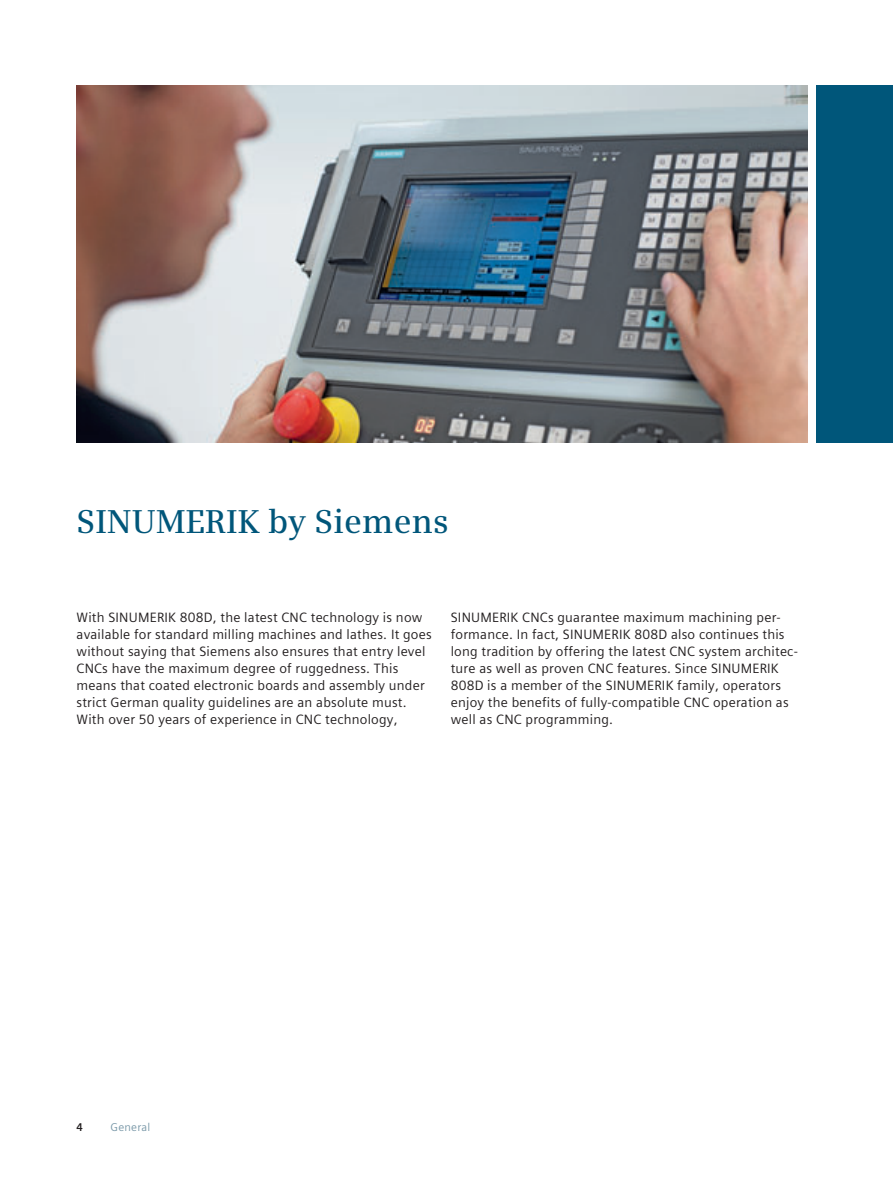
<style>
.page{position:relative;width:893px;height:1191px;background:#fff}
.page>*{position:absolute;margin:0;border:0;box-sizing:border-box;transform-origin:0 0}
.t1{font:600 33px "Siemens Serif";letter-spacing:.005em;color:#00567a}
.t2{font:13.5px/17px "Siemens Sans Global";letter-spacing:.015em;color:#231f20}
.t3{font:11.25px "Siemens Sans Global";letter-spacing:.02em;color:#7b99a9}
.t4{font:700 11.25px "Siemens Sans Global";color:#231f20}
</style>
<div class="page">
<div style="left:816px;top:85px;width:77px;height:357px;background:#00567a"></div>
<img style="left:77px;top:85px;width:731px;height:357px">
<h1 class="t1" style="left:77px;top:506px;width:374px">SINUMERIK by Siemens</h1>
<p class="t2" style="left:77px;top:609px;width:357px">With SINUMERIK 808D, the latest CNC technology is now available for standard milling machines and lathes. It goes without saying that Siemens also ensures that entry level CNCs have the maximum degree of ruggedness. This means that coated electronic boards and assembly under strict German quality guidelines are an absolute must.<br>With over 50 years of experience in CNC technology,</p>
<p class="t2" style="left:451px;top:609px;width:349px">SINUMERIK CNCs guarantee maximum machining per&shy;formance. In fact, SINUMERIK 808D also continues this long tradition by offering the latest CNC system architec&shy;ture as well as proven CNC features. Since SINUMERIK 808D is a member of the SINUMERIK family, operators enjoy the benefits of fully-compatible CNC operation as well as CNC programming.</p>
<p class="t4" style="left:77px;top:1120px;width:8px">4</p>
<p class="t3" style="left:111px;top:1120px;width:41px">General</p>
</div>
